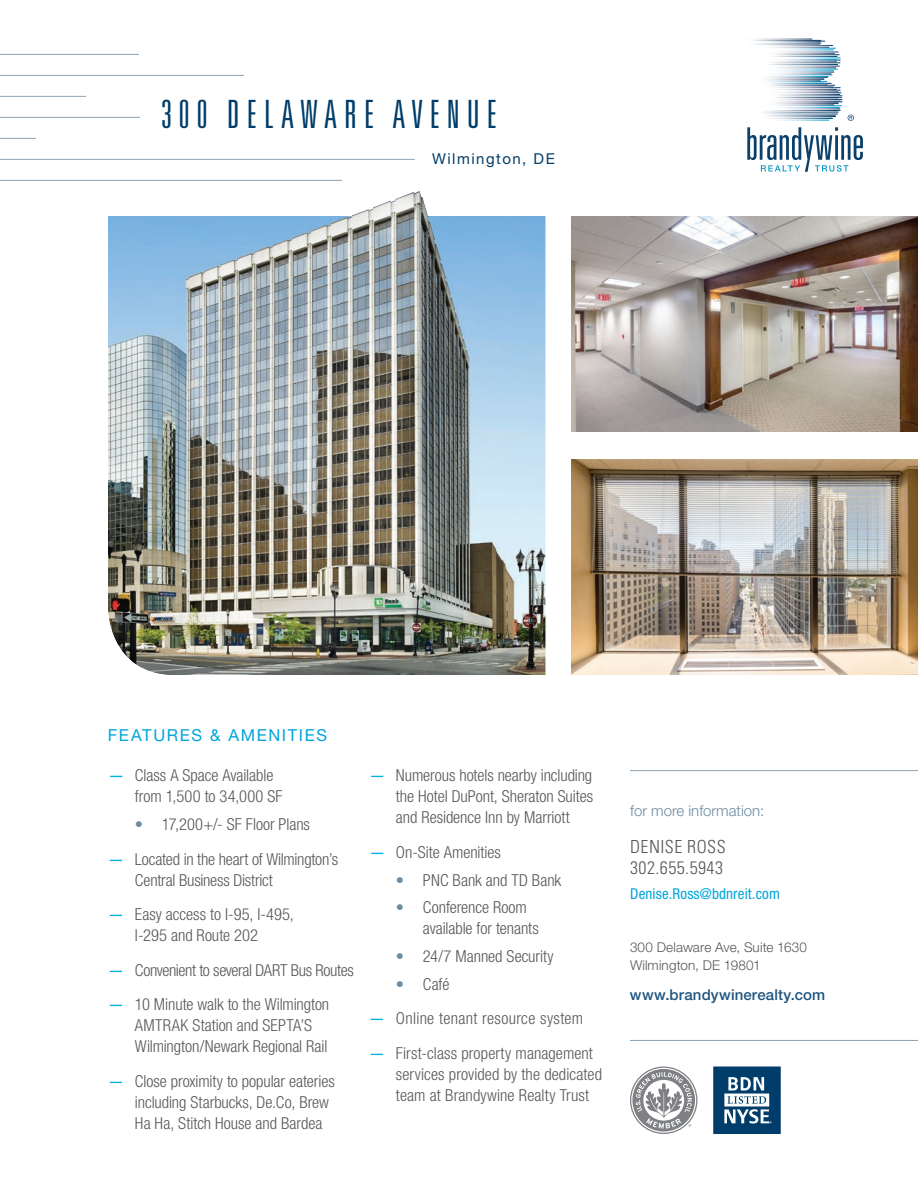
<style>
.page{position:relative;width:918px;height:1188px;background:#fff}
.page>*{position:absolute;margin:0;border:0;box-sizing:border-box;transform-origin:0 0}
.t1{font:300 ultra-condensed 39px "Univers LT Std";letter-spacing:.18em;color:#003d6a}
.t2{font:300 condensed 18px/21.6px "Univers LT Std";letter-spacing:.025em;color:#57585a}
.t3{font:300 condensed 16.5px/21px "Helvetica Neue LT Std";color:#57585a}
.t4{font:300 condensed 16.5px "Helvetica Neue LT Std";letter-spacing:-.025em;color:#57585a}
.t5{font:300 condensed 16.5px "Helvetica Neue LT Std";letter-spacing:.02em;color:#57585a}
.t6{font:16.5px "Helvetica Neue LT Std";letter-spacing:.1em;color:#00a5da}
.t7{font:500 15px "Helvetica Neue LT Std";letter-spacing:.01em;color:#1f5581}
.t8{font:condensed 15px "Helvetica Neue LT Std";letter-spacing:.01em;color:#00a5da}
.t9{font:300 15px "Helvetica Neue LT Std";color:#6b8ca3}
.t10{font:15px "Helvetica Neue LT Std";letter-spacing:.1em;color:#003d6a}
.t11{font:300 13.5px/18px "Helvetica Neue LT Std";letter-spacing:.01em;color:#57585a}
.s1{font-weight:400;font-stretch:normal;color:#00b2e1}
.s2{color:#6b8ca3}
</style>
<div class="page">
<svg style="left:747px;top:127px;width:116px;height:45px"></svg>
<svg style="left:752px;top:39px;width:102px;height:82px"></svg>
<img style="left:351px;top:191px;width:77px;height:25px">
<hr style="left:0;top:159px;width:415px;height:1px;background:#8aa2b6">
<hr style="left:0;top:117px;width:140px;height:1px;background:#8aa2b6">
<hr style="left:0;top:180px;width:342px;height:1px;background:#8aa2b6">
<hr style="left:0;top:138px;width:36px;height:1px;background:#8aa2b6">
<hr style="left:0;top:96px;width:86px;height:1px;background:#8aa2b6">
<hr style="left:0;top:54px;width:139px;height:1px;background:#8aa2b6">
<hr style="left:0;top:75px;width:244px;height:1px;background:#8aa2b6">
<hr style="left:630px;top:770px;width:288px;height:1px;background:#8aa2b6">
<hr style="left:630px;top:1040px;width:288px;height:1px;background:#8aa2b6">
<img style="left:571px;top:216px;width:347px;height:216px">
<img style="left:571px;top:459px;width:347px;height:216px">
<img style="left:108px;top:216px;width:437px;height:459px">
<svg style="left:630px;top:1066px;width:67px;height:68px"></svg>
<svg style="left:713px;top:1066px;width:68px;height:68px"></svg>
<h1 class="t1" style="left:161px;top:94px;width:337px">300 DELAWARE AVENUE</h1>
<p class="t10" style="left:432px;top:150px;width:124px">Wilmington, DE</p>
<p class="t6" style="left:108px;top:725px;width:221px">FEATURES &amp; AMENITIES</p>
<p class="t3" style="left:135px;top:765px;width:149px;text-indent:-27px"><span class="s1">—</span> Class A Space Available from 1,500 to 34,000 SF</p>
<p class="t3" style="left:135px;top:814px;width:177px"><span class="s2">•</span> 17,200+/- SF Floor Plans</p>
<p class="t3" style="left:135px;top:848px;width:205px;text-indent:-27px"><span class="s1">—</span> Located in the heart of Wilmington’s<br>Central Business District</p>
<p class="t3" style="left:108px;top:904px;width:187px;text-align:center"><span class="s1">—</span> Easy access to I-95, I-495,<br>I-295 and Route 202</p>
<p class="t4" style="left:108px;top:960px;width:247px"><span class="s1">—</span> Convenient to several DART Bus Routes</p>
<p class="t3" style="left:135px;top:994px;width:196px;text-indent:-27px"><span class="s1">—</span> 10 Minute walk to the Wilmington<br>AMTRAK Station and SEPTA’S<br>Wilmington/Newark Regional Rail</p>
<p class="t3" style="left:135px;top:1070px;width:201px;text-indent:-27px"><span class="s1">—</span> Close proximity to popular eateries including Starbucks, De.Co, Brew<br>Ha Ha, Stitch House and Bardea</p>
<p class="t3" style="left:396px;top:765px;width:199px;text-align:justify;text-indent:-27px"><span class="s1">—</span> Numerous hotels nearby including the Hotel DuPont, Sheraton Suites and Residence Inn by Marriott</p>
<p class="t3" style="left:369px;top:841px;width:133px"><span class="s1">—</span> On-Site Amenities</p>
<p class="t3" style="left:396px;top:869px;width:167px"><span class="s2">•</span> PNC Bank and TD Bank</p>
<p class="t3" style="left:423px;top:897px;width:117px;text-indent:-27px"><span class="s2">•</span> Conference Room available for tenants</p>
<p class="t3" style="left:396px;top:946px;width:159px"><span class="s2">•</span> 24/7 Manned Security</p>
<p class="t3" style="left:396px;top:973px;width:55px"><span class="s2">•</span> Café</p>
<p class="t5" style="left:369px;top:1009px;width:216px"><span class="s1">—</span> Online tenant resource system</p>
<p class="t3" style="left:396px;top:1042px;width:208px;text-indent:-27px"><span class="s1">—</span> First-class property management services provided by the dedicated team at Brandywine Realty Trust</p>
<p class="t9" style="left:630px;top:802px;width:136px">for more information:</p>
<p class="t2" style="left:630px;top:836px;width:97px">DENISE ROSS<br>302.655.5943</p>
<p class="t8" style="left:630px;top:885px;width:151px">Denise.Ross@bdnreit.com</p>
<p class="t11" style="left:630px;top:938px;width:178px">300 Delaware Ave, Suite 1630<br>Wilmington, DE 19801</p>
<p class="t7" style="left:630px;top:986px;width:197px">www.brandywinerealty.com</p>
</div>
